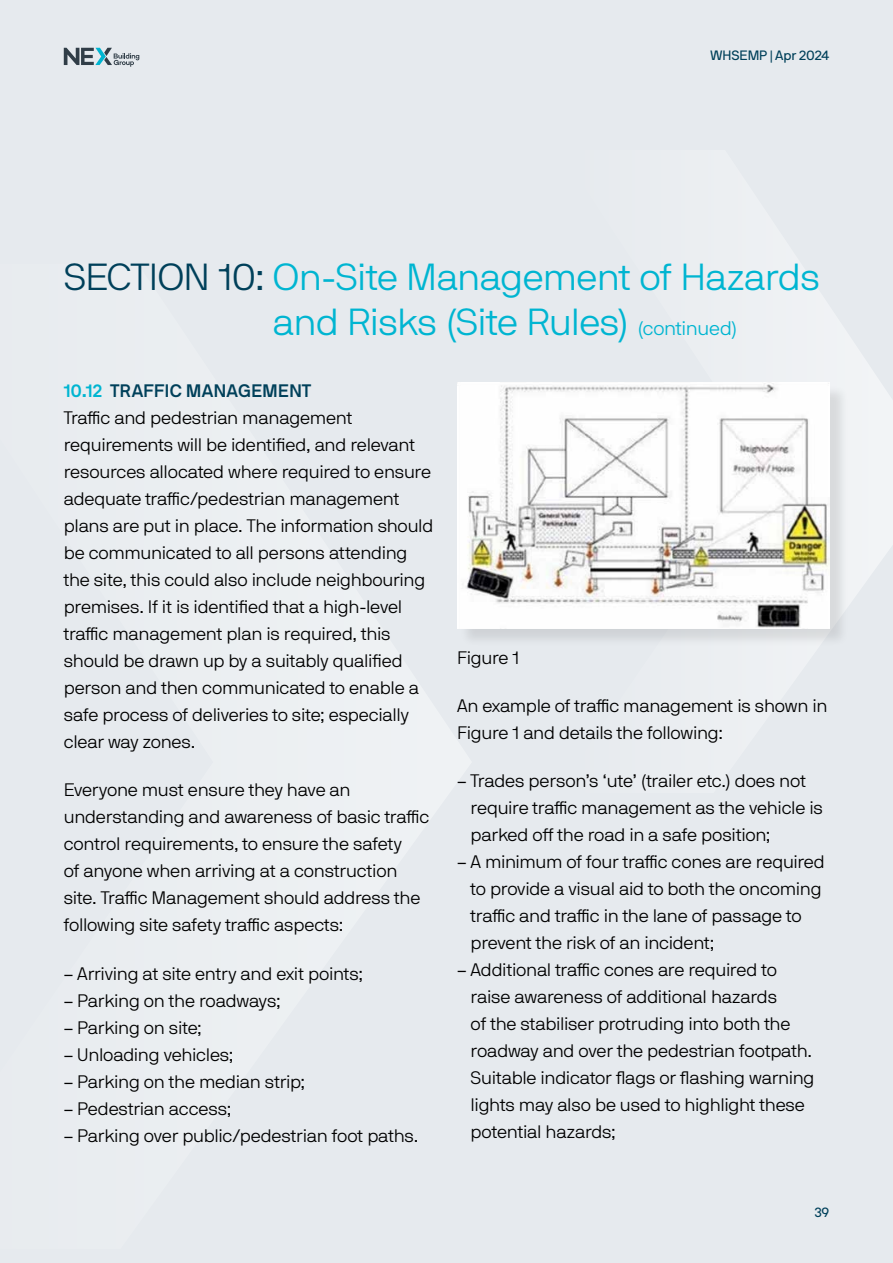
<style>
.page{position:relative;width:893px;height:1263px;background:#e6eaee}
.page>*{position:absolute;margin:0;border:0;box-sizing:border-box;transform-origin:0 0}
.t1{font:37.5px/45px "NB International Pro Lig";letter-spacing:-.02em;color:#00b5d1}
.t2{font:18px/27px "NB International Pro Lig";letter-spacing:-.015em;color:#000}
.t3{font:18px "NB International Pro Bol";letter-spacing:.02em;color:#00405a}
.t4{font:13.5px "NB International Pro Reg";color:#00405a}
.s1{color:#00405a}
.s2{font-size:19.5px}
.s3{color:#00b5d1}
</style>
<div class="page">
<svg style="left:64px;top:48px;width:75px;height:19px"></svg>
<svg style="left:556px;top:331px;width:337px;height:273px"></svg>
<div style="left:459px;top:385px;width:390px;height:262px;background:#000;opacity:.1"></div>
<img style="left:457px;top:383px;width:372px;height:245px">
<p class="t4" style="left:711px;top:47px;width:120px">WHSEMP | Apr 2024</p>
<h1 class="t1" style="left:273px;top:254px;width:549px;text-indent:-209px"><span class="s1">SECTION 10:</span> On-Site Management of Hazards and Risks (Site Rules) <span class="s2">(continued)</span></h1>
<p class="t3" style="left:64px;top:380px;width:249px"><span class="s3">10.12</span> TRAFFIC MANAGEMENT</p>
<p class="t2" style="left:64px;top:404px;width:371px">Traffic and pedestrian management requirements will be identified, and relevant resources allocated where required to ensure adequate traffic/pedestrian management plans are put in place. The information should be communicated to all persons attending the site, this could also include neighbouring premises. If it is identified that a high-level traffic management plan is required, this should be drawn up by a suitably qualified person and then communicated to enable a safe process of deliveries to site; especially clear way zones.</p>
<p class="t2" style="left:64px;top:776px;width:367px">Everyone must ensure they have an understanding and awareness of basic traffic control requirements, to ensure the safety<br>of anyone when arriving at a construction site. Traffic Management should address the following site safety traffic aspects:</p>
<p class="t2" style="left:64px;top:960px;width:301px">– Arriving at site entry and exit points;</p>
<p class="t2" style="left:64px;top:987px;width:218px">– Parking on the roadways;</p>
<p class="t2" style="left:64px;top:1014px;width:140px">– Parking on site;</p>
<p class="t2" style="left:64px;top:1041px;width:171px">– Unloading vehicles;</p>
<p class="t2" style="left:64px;top:1068px;width:243px">– Parking on the median strip;</p>
<p class="t2" style="left:64px;top:1095px;width:169px">– Pedestrian access;</p>
<p class="t2" style="left:64px;top:1122px;width:356px">– Parking over public/pedestrian foot paths.</p>
<p class="t2" style="left:457px;top:644px;width:64px">Figure 1</p>
<p class="t2" style="left:457px;top:692px;width:372px">An example of traffic management is shown in<br>Figure 1 and details the following:</p>
<p class="t2" style="left:471px;top:767px;width:354px;text-indent:-14px">– Trades person’s ‘ute’ (trailer etc.) does not require traffic management as the vehicle is parked off the road in a safe position;</p>
<p class="t2" style="left:471px;top:848px;width:356px;text-indent:-14px">– A minimum of four traffic cones are required to provide a visual aid to both the oncoming traffic and traffic in the lane of passage to prevent the risk of an incident;</p>
<p class="t2" style="left:471px;top:956px;width:345px;text-indent:-14px">– Additional traffic cones are required to raise awareness of additional hazards<br>of the stabiliser protruding into both the roadway and over the pedestrian footpath.<br>Suitable indicator flags or flashing warning lights may also be used to highlight these potential hazards;</p>
<p class="t4" style="left:815px;top:1204px;width:16px">39</p>
</div>
